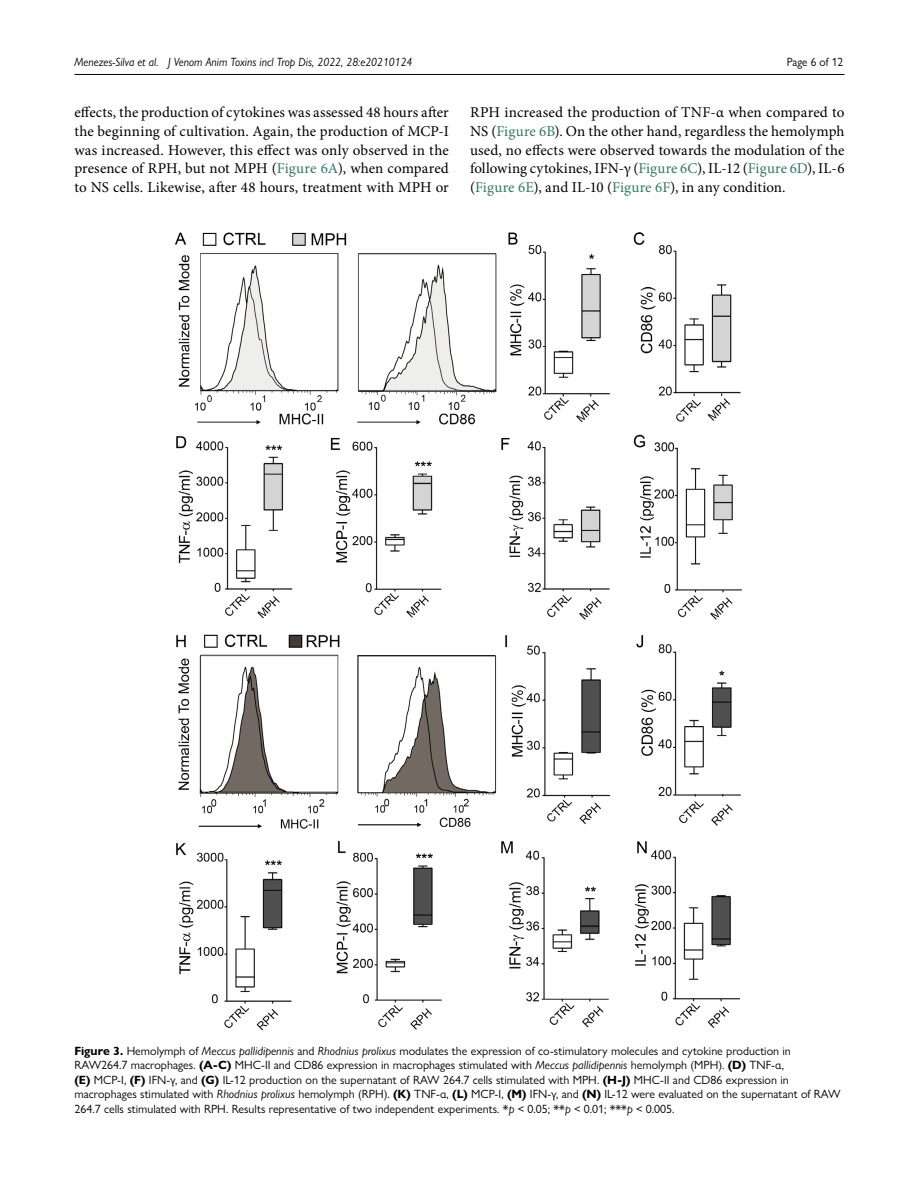
<style>
.page{position:relative;width:919px;height:1187px;background:#fff}
.page>*{position:absolute;margin:0;border:0;box-sizing:border-box;transform-origin:0 0}
.t1{font:15px/18.8px "Minion Pro";letter-spacing:.005em;color:#000;text-align:justify}
.t2{font:12px/14.4px "Gill Sans Nova";color:#000}
.t3{font:italic 12px "Gill Sans Nova";color:#000;scale:.95 1}
.t4{font:12px "Gill Sans Nova";color:#000;scale:.95 1}
.s1{color:#327964}
.s2{font-weight:700}
.s3{font-style:italic}
</style>
<div class="page">
<hr style="left:74px;top:74px;width:770px;height:1px;background:#000">
<img style="left:174px;top:232px;width:568px;height:799px">
<p class="t3" style="left:74px;top:55px;width:357px">Menezes-Silva et al. J Venom Anim Toxins incl Trop Dis, 2022, 28:e20210124</p>
<p class="t4" style="left:786px;top:55px;width:61px">Page 6 of 12</p>
<p class="t1" style="left:74px;top:103px;width:376px">effects, the production of cytokines was assessed 48 hours after the beginning of cultivation. Again, the production of MCP-I was increased. However, this effect was only observed in the presence of RPH, but not MPH (<span class="s1">Figure 6A</span>), when compared to NS cells. Likewise, after 48 hours, treatment with MPH or</p>
<p class="t1" style="left:470px;top:103px;width:376px">RPH increased the production of TNF-α when compared to NS (<span class="s1">Figure 6B</span>). On the other hand, regardless the hemolymph used, no effects were observed towards the modulation of the following cytokines, IFN-γ (<span class="s1">Figure 6C</span>), IL-12 (<span class="s1">Figure 6D</span>), IL-6 (<span class="s1">Figure 6E</span>), and IL-10 (<span class="s1">Figure 6F</span>), in any condition.</p>
<p class="t2" style="left:74px;top:1043px;width:767px"><span class="s2">Figure 3.</span> Hemolymph of <span class="s3">Meccus pallidipennis</span> and <span class="s3">Rhodnius prolixus</span> modulates the expression of co-stimulatory molecules and cytokine production in RAW264.7 macrophages. <span class="s2">(A-C)</span> MHC-II and CD86 expression in macrophages stimulated with <span class="s3">Meccus pallidipennis</span> hemolymph (MPH). <span class="s2">(D)</span> TNF-α,<br><span class="s2">(E)</span> MCP-I, <span class="s2">(F)</span> IFN-γ, and <span class="s2">(G)</span> IL-12 production on the supernatant of RAW 264.7 cells stimulated with MPH. <span class="s2">(H-J)</span> MHC-II and CD86 expression in macrophages stimulated with <span class="s3">Rhodnius prolixus</span> hemolymph (RPH). <span class="s2">(K)</span> TNF-α, <span class="s2">(L)</span> MCP-I, <span class="s2">(M)</span> IFN-γ, and <span class="s2">(N)</span> IL-12 were evaluated on the supernatant of RAW 264.7 cells stimulated with RPH. Results representative of two independent experiments. *<span class="s3">p</span> &lt; 0.05; **<span class="s3">p</span> &lt; 0.01; ***<span class="s3">p</span> &lt; 0.005.</p>
</div>
